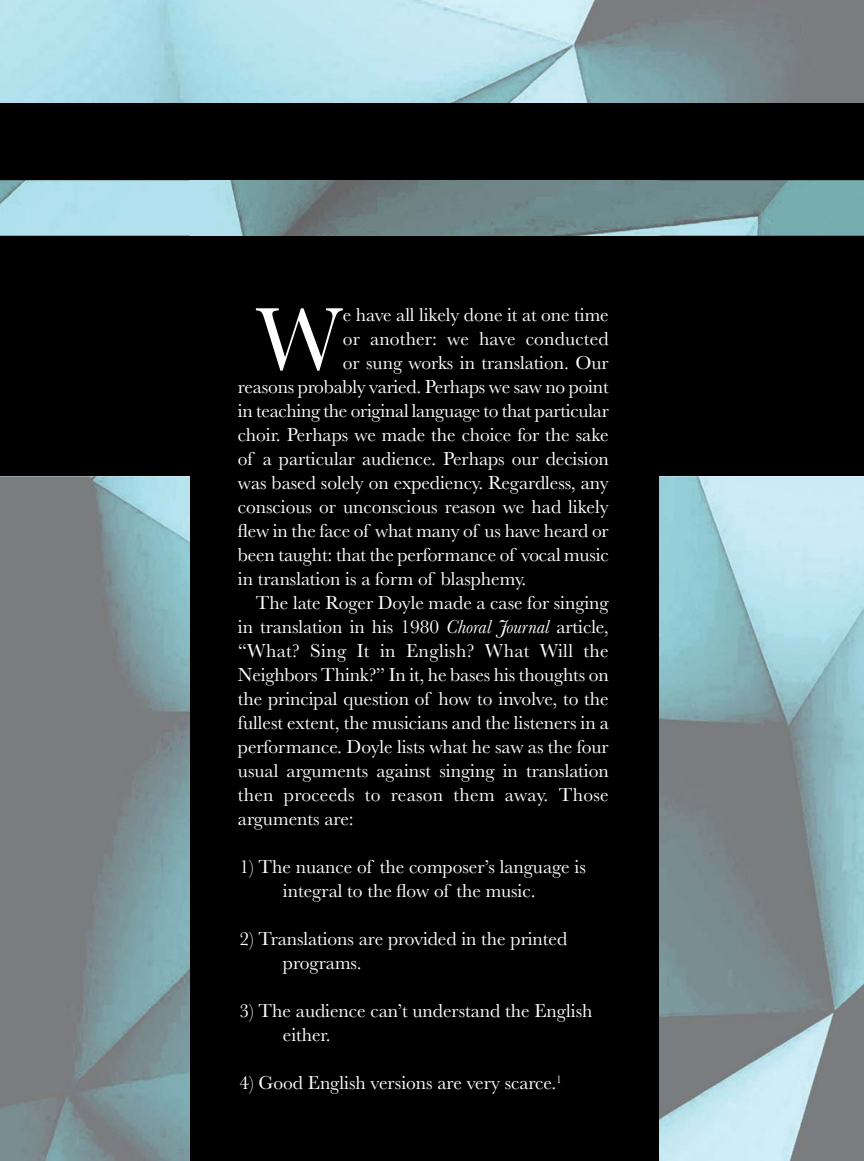
<style>
.page{position:relative;width:864px;height:1161px;background:#fff}
.page>*{position:absolute;margin:0;border:0;box-sizing:border-box;transform-origin:0 0}
.t1{font:91.95px "Baskerville";color:#fff}
.t2{font:19.5px/24px "Baskerville";color:#fff}
.t3{font:19.5px "Baskerville";letter-spacing:.02em;color:#fff}
.s1{font-style:italic}
</style>
<div class="page">
<img style="left:0;top:0;width:864px;height:1161px">
<div style="left:0;top:104px;width:864px;height:372px;background:#000"></div>
<div style="left:191px;top:153px;width:468px;height:1008px;background:#000"></div>
<img style="left:0;top:180px;width:864px;height:56px">
<img style="left:191px;top:180px;width:468px;height:56px">
<h1 class="t1" style="left:256px;top:287px;width:89px">W</h1>
<p class="t2" style="left:343px;top:303px;width:267px">e have all likely done it at one time</p>
<p class="t2" style="left:343px;top:327px;width:267px">or another: we have conducted</p>
<p class="t2" style="left:343px;top:351px;width:267px">or sung works in translation. Our</p>
<p class="t2" style="left:238px;top:375px;width:372px">reasons probably varied. Perhaps we saw no point</p>
<p class="t2" style="left:238px;top:399px;width:372px">in teaching the original language to that particular</p>
<p class="t2" style="left:238px;top:423px;width:372px">choir. Perhaps we made the choice for the sake</p>
<p class="t2" style="left:238px;top:447px;width:372px">of a particular audience. Perhaps our decision</p>
<p class="t2" style="left:238px;top:471px;width:372px">was based solely on expediency. Regardless, any</p>
<p class="t2" style="left:238px;top:495px;width:372px">conscious or unconscious reason we had likely</p>
<p class="t2" style="left:238px;top:519px;width:372px">flew in the face of what many of us have heard or</p>
<p class="t2" style="left:238px;top:543px;width:372px">been taught: that the performance of vocal music</p>
<p class="t2" style="left:238px;top:567px;width:290px">in translation is a form of blasphemy.</p>
<p class="t2" style="left:256px;top:591px;width:354px">The late Roger Doyle made a case for singing</p>
<p class="t2" style="left:238px;top:615px;width:372px">in translation in his 1980 <span class="s1">Choral Journal</span> article,</p>
<p class="t3" style="left:238px;top:640px;width:372px">“What? Sing It in English? What Will the</p>
<p class="t2" style="left:238px;top:663px;width:372px">Neighbors Think?” In it, he bases his thoughts on</p>
<p class="t2" style="left:238px;top:687px;width:372px">the principal question of how to involve, to the</p>
<p class="t2" style="left:238px;top:711px;width:372px">fullest extent, the musicians and the listeners in a</p>
<p class="t2" style="left:238px;top:735px;width:372px">performance. Doyle lists what he saw as the four</p>
<p class="t2" style="left:238px;top:759px;width:372px">usual arguments against singing in translation</p>
<p class="t2" style="left:238px;top:783px;width:372px">then proceeds to reason them away. Those</p>
<p class="t2" style="left:238px;top:807px;width:117px">arguments are:</p>
<p class="t2" style="left:239px;top:855px;width:348px;text-align:center">1) The nuance of the composer’s language is integral to the flow of the music.</p>
<p class="t2" style="left:283px;top:927px;width:286px;text-indent:-44px">2) Translations are provided in the printed programs.</p>
<p class="t2" style="left:283px;top:999px;width:311px;text-indent:-44px">3) The audience can’t understand the English either.</p>
<p class="t2" style="left:239px;top:1071px;width:324px">4) Good English versions are very scarce.<sup>1</sup></p>
</div>
